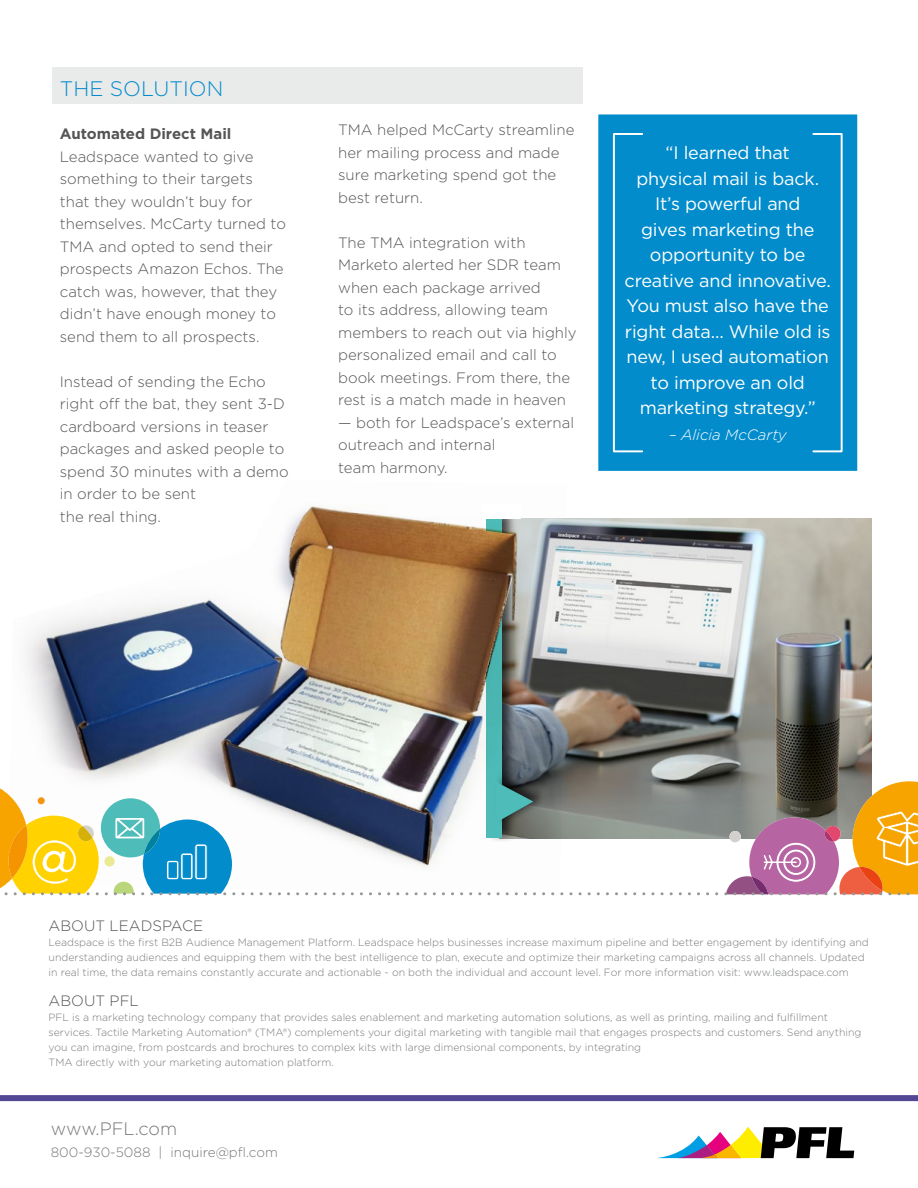
<style>
.page{position:relative;width:918px;height:1188px;background:#fff}
.page>*{position:absolute;margin:0;border:0;box-sizing:border-box;transform-origin:0 0}
.t1{font:300 21px "Gotham";color:#038ccb}
.t2{font:18px/25.5px "Gotham";letter-spacing:-.01em;color:#fff;text-align:center}
.t3{font:300 18px "Gotham";letter-spacing:-.005em;color:#767877}
.t4{font:300 15px/22.5px "Gotham";color:#545554}
.t5{font:700 15px "Gotham";color:#545554}
.t6{font:italic 300 15px "Gotham";color:#fff}
.t7{font:300 13.5px "Gotham";color:#767877}
.t8{font:300 10.5px/15px "Gotham";color:#787a7a}
</style>
<div class="page">
<svg style="left:658px;top:1127px;width:196px;height:31px"></svg>
<div style="left:598px;top:114px;width:259px;height:357px;background:#038ccb"></div>
<img style="left:567px;top:518px;width:305px;height:262px">
<img style="left:25px;top:506px;width:542px;height:274px">
<div style="left:52px;top:68px;width:531px;height:36px;background:#e9eaea"></div>
<div style="left:612px;top:132px;width:232px;height:321px;background:#038ccb"></div>
<div style="left:494px;top:771px;width:54px;height:56px;background:#000;opacity:.68"></div>
<svg style="left:0;top:780px;width:918px;height:115px"></svg>
<div style="left:0;top:1095px;width:918px;height:6px;background:#524795"></div>
<div style="left:483px;top:504px;width:38px;height:14px;background:#fff"></div>
<h1 class="t1" style="left:60px;top:75px;width:165px">THE SOLUTION</h1>
<h3 class="t5" style="left:60px;top:124px;width:173px">Automated Direct Mail</h3>
<p class="t4" style="left:60px;top:145px;width:228px">Leadspace wanted to give something to their targets that they wouldn’t buy for themselves. McCarty turned to<br>TMA and opted to send their prospects Amazon Echos. The catch was, however, that they didn’t have enough money to send them to all prospects.</p>
<h3 class="t4" style="left:60px;top:370px;width:230px">Instead of sending the Echo right off the bat, they sent 3-D cardboard versions in teaser packages and asked people to spend 30 minutes with a demo in order to be sent<br>the real thing.</h3>
<h3 class="t4" style="left:338px;top:119px;width:238px">TMA helped McCarty streamline her mailing process and made sure marketing spend got the best return.</h3>
<h3 class="t4" style="left:338px;top:231px;width:240px">The TMA integration with<br>Marketo alerted her SDR team when each package arrived<br>to its address, allowing team members to reach out via highly personalized email and call to book meetings. From there, the rest is a match made in heaven</h3>
<h3 class="t4" style="left:338px;top:411px;width:237px">— both for Leadspace’s external outreach and internal<br>team harmony.</h3>
<h2 class="t2" style="left:625px;top:140px;width:208px">“I learned that<br>physical mail is back.<br>It’s powerful and<br>gives marketing the opportunity to be creative and innovative.<br>You must also have the right data... While old is new, I used automation to improve an old marketing strategy.”</h2>
<h3 class="t6" style="left:669px;top:425px;width:120px">– Alicia McCarty</h3>
<h3 class="t4" style="left:49px;top:914px;width:156px">ABOUT LEADSPACE</h3>
<p class="t8" style="left:49px;top:934px;width:822px">Leadspace is the first B2B Audience Management Platform. Leadspace helps businesses increase maximum pipeline and better engagement by identifying and understanding audiences and equipping them with the best intelligence to plan, execute and optimize their marketing campaigns across all channels. Updated in real time, the data remains constantly accurate and actionable - on both the individual and account level. For more information visit: www.leadspace.com</p>
<h3 class="t4" style="left:49px;top:989px;width:92px">ABOUT PFL</h3>
<p class="t8" style="left:49px;top:1009px;width:814px">PFL is a marketing technology company that provides sales enablement and marketing automation solutions, as well as printing, mailing and fulfillment services. Tactile Marketing Automation® (TMA®) complements your digital marketing with tangible mail that engages prospects and customers. Send anything you can imagine, from postcards and brochures to complex kits with large dimensional components, by integrating<br>TMA directly with your marketing automation platform.</p>
<h2 class="t3" style="left:51px;top:1117px;width:128px">www.PFL.com</h2>
<p class="t7" style="left:51px;top:1144px;width:229px">800-930-5088 | inquire@pfl.com</p>
</div>
